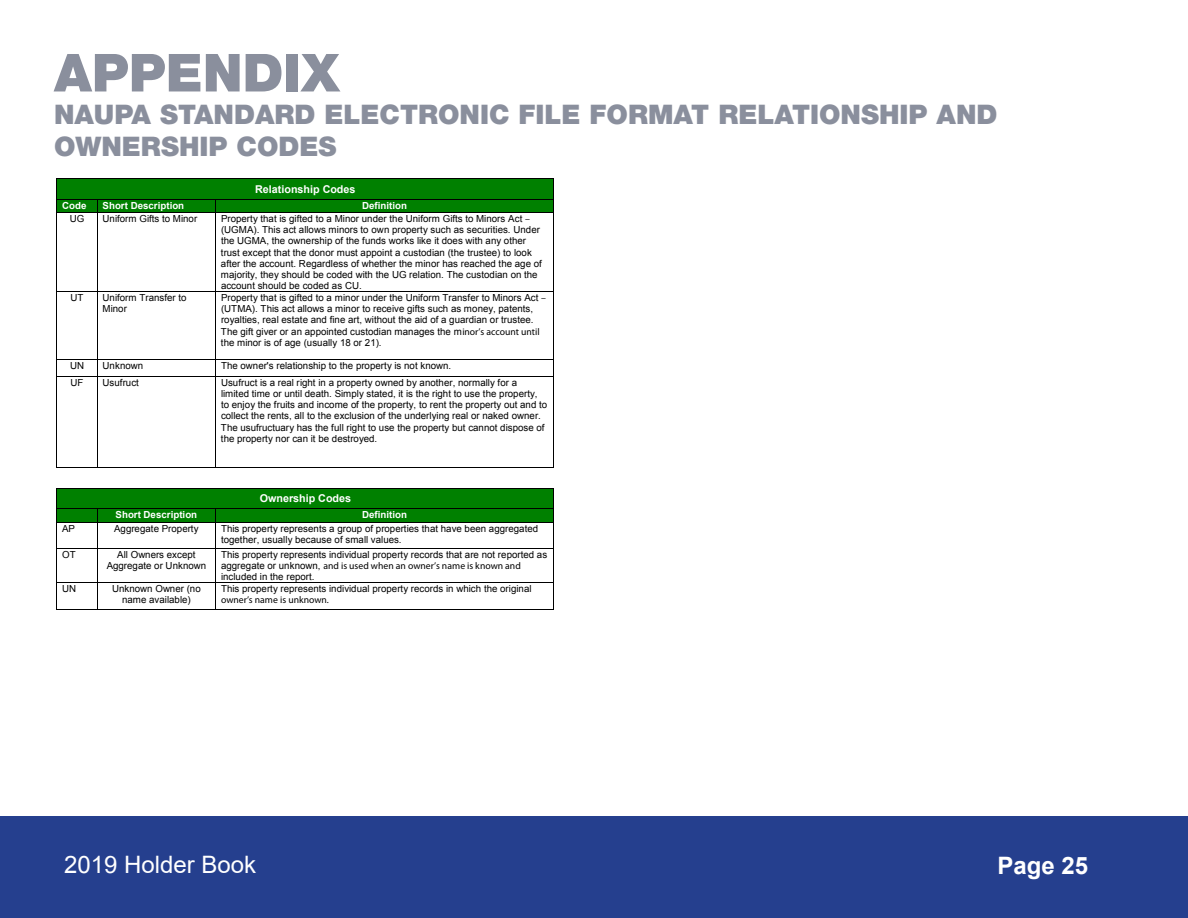
<style>
.page{position:relative;width:1188px;height:918px;background:#fff}
.page>*{position:absolute;margin:0;border:0;box-sizing:border-box;transform-origin:0 0}
.t1{font:900 52.5px "Helvetica Neue LT Std";color:#8a8f9d}
.t2{font:900 27px "Helvetica Neue LT Std";color:#8a8f9d}
.t3{font:24px "Arial";color:#fff}
.t4{font:700 24px "Arial";color:#fff}
.t5{font:700 10.8px "Arial";color:#fff}
.t6{font:9.75px/11.2px "Arial";color:#000}
.t7{font:700 9.75px "Arial";color:#fff}
.s1{font-style:inherit}
</style>
<div class="page">
<hr style="left:57px;top:179px;width:496px;height:4px;background:#008000">
<div style="left:57px;top:183px;width:5px;height:12px;background:#008000"></div>
<div style="left:548px;top:183px;width:5px;height:12px;background:#008000"></div>
<hr style="left:57px;top:195px;width:496px;height:4px;background:#008000">
<div style="left:62px;top:183px;width:486px;height:12px;background:#008000"></div>
<hr style="left:57px;top:179px;width:496px;height:1px;background:#000">
<div style="left:57px;top:200px;width:5px;height:11px;background:#008000"></div>
<div style="left:92px;top:200px;width:5px;height:11px;background:#008000"></div>
<hr style="left:57px;top:211px;width:40px;height:1px;background:#008000">
<div style="left:62px;top:200px;width:30px;height:11px;background:#008000"></div>
<div style="left:98px;top:200px;width:5px;height:11px;background:#008000"></div>
<div style="left:211px;top:200px;width:5px;height:11px;background:#008000"></div>
<hr style="left:98px;top:211px;width:118px;height:1px;background:#008000">
<div style="left:103px;top:200px;width:108px;height:11px;background:#008000"></div>
<div style="left:216px;top:200px;width:5px;height:11px;background:#008000"></div>
<div style="left:548px;top:200px;width:5px;height:11px;background:#008000"></div>
<hr style="left:216px;top:211px;width:337px;height:1px;background:#008000">
<div style="left:221px;top:200px;width:327px;height:11px;background:#008000"></div>
<hr style="left:57px;top:199px;width:40px;height:1px;background:#000">
<hr style="left:98px;top:199px;width:118px;height:1px;background:#000">
<hr style="left:216px;top:199px;width:337px;height:1px;background:#000">
<hr style="left:57px;top:212px;width:40px;height:1px;background:#000">
<svg style="left:97px;top:199px;width:1px;height:14px"></svg>
<hr style="left:98px;top:212px;width:118px;height:1px;background:#000">
<hr style="left:216px;top:212px;width:337px;height:1px;background:#000">
<svg style="left:553px;top:179px;width:1px;height:34px"></svg>
<hr style="left:57px;top:213px;width:1px;height:78px;background:#000">
<hr style="left:97px;top:213px;width:1px;height:78px;background:#000">
<hr style="left:216px;top:213px;width:1px;height:78px;background:#000">
<hr style="left:553px;top:213px;width:1px;height:78px;background:#000">
<hr style="left:57px;top:291px;width:40px;height:1px;background:#000">
<hr style="left:98px;top:291px;width:118px;height:1px;background:#000">
<hr style="left:216px;top:291px;width:337px;height:1px;background:#000">
<hr style="left:57px;top:292px;width:1px;height:68px;background:#000">
<hr style="left:97px;top:292px;width:1px;height:68px;background:#000">
<hr style="left:216px;top:292px;width:1px;height:68px;background:#000">
<hr style="left:553px;top:292px;width:1px;height:68px;background:#000">
<hr style="left:57px;top:360px;width:40px;height:1px;background:#000">
<hr style="left:98px;top:360px;width:118px;height:1px;background:#000">
<hr style="left:216px;top:360px;width:337px;height:1px;background:#000">
<hr style="left:57px;top:376px;width:40px;height:1px;background:#000">
<svg style="left:97px;top:360px;width:1px;height:17px"></svg>
<hr style="left:98px;top:376px;width:118px;height:1px;background:#000">
<hr style="left:216px;top:376px;width:337px;height:1px;background:#000">
<svg style="left:553px;top:360px;width:1px;height:17px"></svg>
<hr style="left:57px;top:377px;width:1px;height:90px;background:#000">
<hr style="left:57px;top:467px;width:40px;height:1px;background:#000">
<hr style="left:97px;top:377px;width:1px;height:90px;background:#000">
<hr style="left:98px;top:467px;width:118px;height:1px;background:#000">
<hr style="left:216px;top:377px;width:1px;height:90px;background:#000">
<hr style="left:216px;top:467px;width:337px;height:1px;background:#000">
<hr style="left:553px;top:377px;width:1px;height:90px;background:#000">
<hr style="left:57px;top:489px;width:496px;height:4px;background:#008000">
<div style="left:57px;top:493px;width:5px;height:12px;background:#008000"></div>
<div style="left:548px;top:493px;width:5px;height:12px;background:#008000"></div>
<svg style="left:58px;top:505px;width:495px;height:4px;background:#006000"></svg>
<div style="left:62px;top:493px;width:486px;height:12px;background:#008000"></div>
<hr style="left:57px;top:488px;width:496px;height:1px;background:#000">
<div style="left:57px;top:509px;width:5px;height:11px;background:#008000"></div>
<div style="left:92px;top:509px;width:5px;height:11px;background:#008000"></div>
<hr style="left:57px;top:520px;width:40px;height:2px;background:#008000">
<div style="left:62px;top:509px;width:30px;height:11px;background:#008000"></div>
<div style="left:98px;top:509px;width:5px;height:11px;background:#008000"></div>
<div style="left:211px;top:509px;width:5px;height:11px;background:#008000"></div>
<hr style="left:98px;top:520px;width:118px;height:2px;background:#008000">
<div style="left:103px;top:509px;width:108px;height:11px;background:#008000"></div>
<div style="left:216px;top:509px;width:5px;height:11px;background:#008000"></div>
<div style="left:548px;top:509px;width:5px;height:11px;background:#008000"></div>
<hr style="left:216px;top:520px;width:337px;height:2px;background:#008000">
<div style="left:221px;top:509px;width:327px;height:11px;background:#008000"></div>
<hr style="left:57px;top:509px;width:40px;height:1px;background:#000">
<hr style="left:98px;top:509px;width:118px;height:1px;background:#000">
<hr style="left:216px;top:509px;width:337px;height:1px;background:#000">
<hr style="left:57px;top:522px;width:40px;height:1px;background:#000">
<hr style="left:98px;top:522px;width:118px;height:1px;background:#000">
<hr style="left:216px;top:522px;width:337px;height:1px;background:#000">
<hr style="left:57px;top:548px;width:40px;height:1px;background:#000">
<svg style="left:97px;top:509px;width:1px;height:40px"></svg>
<hr style="left:98px;top:548px;width:118px;height:1px;background:#000">
<hr style="left:216px;top:548px;width:337px;height:1px;background:#000">
<svg style="left:553px;top:488px;width:1px;height:61px"></svg>
<hr style="left:57px;top:549px;width:1px;height:34px;background:#000">
<hr style="left:97px;top:549px;width:1px;height:34px;background:#000">
<hr style="left:216px;top:549px;width:1px;height:34px;background:#000">
<hr style="left:553px;top:549px;width:1px;height:34px;background:#000">
<hr style="left:57px;top:583px;width:40px;height:1px;background:#000">
<hr style="left:98px;top:583px;width:118px;height:1px;background:#000">
<hr style="left:216px;top:583px;width:337px;height:1px;background:#000">
<hr style="left:57px;top:609px;width:40px;height:1px;background:#000">
<svg style="left:97px;top:583px;width:1px;height:27px"></svg>
<hr style="left:98px;top:609px;width:118px;height:1px;background:#000">
<hr style="left:216px;top:609px;width:337px;height:1px;background:#000">
<svg style="left:553px;top:583px;width:1px;height:27px"></svg>
<div style="left:0;top:816px;width:1188px;height:102px;background:#253f8e"></div>
<p class="t1" style="left:54px;top:41px;width:287px">APPENDIX</p>
<p class="t2" style="left:54px;top:98px;width:945px">NAUPA STANDARD ELECTRONIC FILE FORMAT RELATIONSHIP AND</p>
<p class="t2" style="left:54px;top:131px;width:284px">OWNERSHIP CODES</p>
<p class="t5" style="left:255px;top:182px;width:102px">Relationship Codes</p>
<p class="t7" style="left:62px;top:199px;width:26px">Code</p>
<p class="t7" style="left:103px;top:199px;width:83px">Short Description</p>
<p class="t7" style="left:362px;top:199px;width:46px">Definition</p>
<p class="t6" style="left:70px;top:213px;width:16px">UG</p>
<p class="t6" style="left:103px;top:213px;width:96px">Uniform Gifts to Minor</p>
<p class="t6" style="left:221px;top:213px;width:322px">Property that is gifted to a Minor under the Uniform Gifts to Minors Act <span class="s1">– </span>(UGMA). This act allows minors to own property such as securities. Under the UGMA, the ownership of the funds works like it does with any other trust except that the donor must appoint a custodian (the trustee) to look after the account. Regardless of whether the minor has reached the age of majority, they should be coded with the UG relation. The custodian on the account should be coded as CU.</p>
<p class="t6" style="left:71px;top:292px;width:14px">UT</p>
<p class="t6" style="left:103px;top:292px;width:85px">Uniform Transfer to<br>Minor</p>
<p class="t6" style="left:221px;top:292px;width:327px">Property that is gifted to a minor under the Uniform Transfer to Minors Act <span class="s1">– </span>(UTMA). This act allows a minor to receive gifts such as money, patents, royalties, real estate and fine art, without the aid of a guardian or trustee.<br>The gift giver or an appointed custodian manages the m<span class="s1">inor’s account until </span>the minor is of age (usually 18 or 21).</p>
<p class="t6" style="left:70px;top:360px;width:16px">UN</p>
<p class="t6" style="left:103px;top:360px;width:42px">Unknown</p>
<p class="t6" style="left:221px;top:360px;width:232px">The owner's relationship to the property is not known.</p>
<p class="t6" style="left:71px;top:377px;width:14px">UF</p>
<p class="t6" style="left:103px;top:377px;width:38px">Usufruct</p>
<p class="t6" style="left:221px;top:377px;width:328px">Usufruct is a real right in a property owned by another, normally for a limited time or until death. Simply stated, it is the right to use the property, to enjoy the fruits and income of the property, to rent the property out and to collect the rents, all to the exclusion of the underlying real or naked owner.<br>The usufructuary has the full right to use the property but cannot dispose of the property nor can it be destroyed.</p>
<p class="t5" style="left:260px;top:491px;width:93px">Ownership Codes</p>
<p class="t7" style="left:116px;top:508px;width:83px">Short Description</p>
<p class="t7" style="left:362px;top:508px;width:46px">Definition</p>
<p class="t6" style="left:62px;top:523px;width:14px">AP</p>
<p class="t6" style="left:114px;top:523px;width:86px">Aggregate Property</p>
<p class="t6" style="left:221px;top:523px;width:319px">This property represents a group of properties that have been aggregated together, usually because of small values.</p>
<p class="t6" style="left:62px;top:549px;width:15px">OT</p>
<p class="t6" style="left:107px;top:549px;width:101px;text-align:center">All Owners except<br>Aggregate or Unknown</p>
<p class="t6" style="left:221px;top:549px;width:328px">This property represents individual property records that are not reported as aggregate or unknown, <span class="s1">and is used when an owner’s name is known and </span>included in the report.</p>
<p class="t6" style="left:62px;top:583px;width:16px">UN</p>
<p class="t6" style="left:112px;top:583px;width:90px;text-align:center">Unknown Owner (no name available)</p>
<p class="t6" style="left:221px;top:583px;width:312px">This property represents individual property records in which the original <span class="s1">owner’s name is unknown.</span></p>
<h3 class="t3" style="left:64px;top:849px;width:194px">2019 Holder Book</h3>
<h3 class="t4" style="left:997px;top:849px;width:92px">Page 25</h3>
</div>
